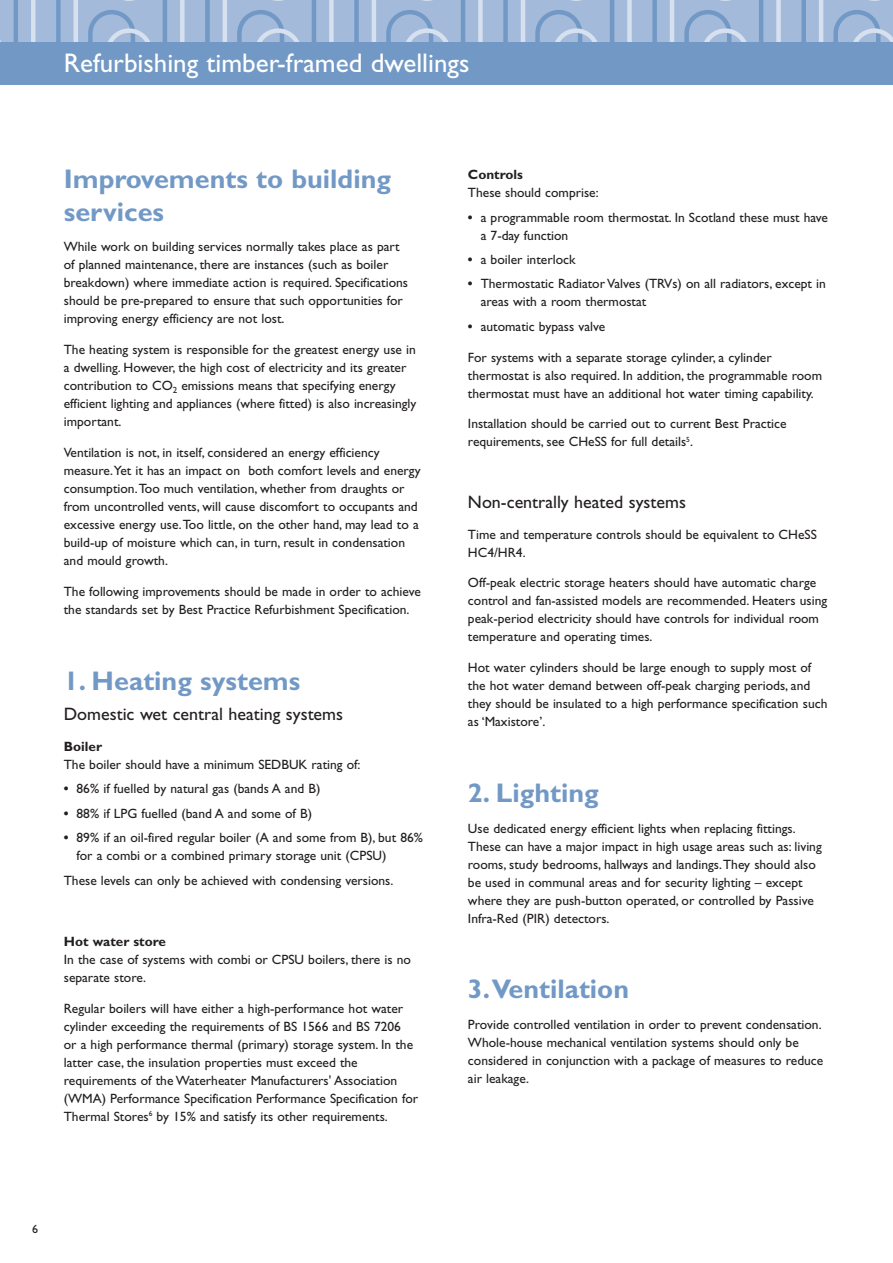
<style>
.page{position:relative;width:893px;height:1263px;background:#fff}
.page>*{position:absolute;margin:0;border:0;box-sizing:border-box;transform-origin:0 0}
.t1{font:700 27px/32.2px "Gill Sans";color:#7299c6}
.t2{font:27px "Gill Sans";color:#fff}
.t3{font:18px "Gill Sans";color:#231f20}
.t4{font:13.5px/18px "Gill Sans";color:#231f20}
.t5{font:700 13.5px "Gill Sans";color:#231f20}
.t6{font:12px "Gill Sans";color:#231f20}
.s1{font-weight:700}
</style>
<div class="page">
<svg style="left:0;top:0;width:892px;height:43px;background:#a1b8d9"></svg>
<div style="left:0;top:43px;width:892px;height:42px;background:#7299c6"></div>
<h1 class="t2" style="left:64px;top:53px;width:407px">Refurbishing timber-framed dwellings</h1>
<h1 class="t1" style="left:64px;top:166px;width:329px">Improvements to building services</h1>
<p class="t4" style="left:64px;top:239px;width:346px">While work on building services normally takes place as part of planned maintenance, there are instances (such as boiler breakdown) where immediate action is required. Specifications should be pre-prepared to ensure that such opportunities for improving energy efficiency are not lost.</p>
<p class="t4" style="left:64px;top:342px;width:354px">The heating system is responsible for the greatest energy use in a dwelling. However, the high cost of electricity and its greater contribution to CO<sub>2</sub> emissions means that specifying energy efficient lighting and appliances (where fitted) is also increasingly important.</p>
<p class="t4" style="left:64px;top:445px;width:358px">Ventilation is not, in itself, considered an energy efficiency measure.Yet it has an impact on both comfort levels and energy consumption.Too much ventilation, whether from draughts or from uncontrolled vents, will cause discomfort to occupants and excessive energy use.Too little, on the other hand, may lead to a build-up of moisture which can, in turn, result in condensation and mould growth.</p>
<p class="t4" style="left:64px;top:584px;width:358px">The following improvements should be made in order to achieve the standards set by Best Practice Refurbishment Specification.</p>
<h1 class="t1" style="left:64px;top:667px;width:238px">1. Heating systems</h1>
<h2 class="t3" style="left:64px;top:708px;width:281px">Domestic wet central heating systems</h2>
<p class="t5" style="left:64px;top:742px;width:40px">Boiler</p>
<p class="t4" style="left:64px;top:757px;width:298px">The boiler should have a minimum SEDBUK rating of:</p>
<p class="t4" style="left:64px;top:781px;width:258px"><span class="s1">•</span> 86% if fuelled by natural gas (bands A and B)</p>
<p class="t4" style="left:64px;top:806px;width:250px"><span class="s1">•</span> 88% if LPG fuelled (band A and some of B)</p>
<p class="t4" style="left:77px;top:830px;width:348px;text-indent:-13px"><span class="s1">•</span> 89% if an oil-fired regular boiler (A and some from B), but 86% for a combi or a combined primary storage unit (CPSU)</p>
<p class="t4" style="left:64px;top:872px;width:331px">These levels can only be achieved with condensing versions.</p>
<p class="t5" style="left:64px;top:937px;width:104px">Hot water store</p>
<p class="t4" style="left:64px;top:952px;width:349px">In the case of systems with combi or CPSU boilers, there is no separate store.</p>
<p class="t4" style="left:64px;top:1001px;width:356px">Regular boilers will have either a high-performance hot water cylinder exceeding the requirements of BS 1566 and BS 7206<br>or a high performance thermal (primary) storage system. In the latter case, the insulation properties must exceed the requirements of the Waterheater Manufacturers' Association (WMA) Performance Specification Performance Specification for Thermal Stores<sup>6</sup> by 15% and satisfy its other requirements.</p>
<p class="t5" style="left:468px;top:170px;width:56px">Controls</p>
<p class="t4" style="left:468px;top:185px;width:132px">These should comprise:</p>
<p class="t4" style="left:480px;top:210px;width:349px;text-indent:-13px"><span class="s1">•</span> a programmable room thermostat. In Scotland these must have a 7-day function</p>
<p class="t4" style="left:468px;top:252px;width:109px"><span class="s1">•</span> a boiler interlock</p>
<p class="t4" style="left:480px;top:276px;width:346px;text-indent:-13px"><span class="s1">•</span> Thermostatic Radiator Valves (TRVs) on all radiators, except in areas with a room thermostat</p>
<p class="t4" style="left:468px;top:319px;width:139px"><span class="s1">•</span> automatic bypass valve</p>
<p class="t4" style="left:468px;top:350px;width:355px">For systems with a separate storage cylinder, a cylinder thermostat is also required. In addition, the programmable room thermostat must have an additional hot water timing capability.</p>
<p class="t4" style="left:468px;top:416px;width:320px">Installation should be carried out to current Best Practice requirements, see CHeSS for full details<sup>5</sup>.</p>
<h2 class="t3" style="left:468px;top:496px;width:219px">Non-centrally heated systems</h2>
<p class="t4" style="left:468px;top:527px;width:350px">Time and temperature controls should be equivalent to CHeSS<br>HC4/HR4.</p>
<p class="t4" style="left:468px;top:575px;width:361px">Off-peak electric storage heaters should have automatic charge control and fan-assisted models are recommended. Heaters using peak-period electricity should have controls for individual room temperature and operating times.</p>
<p class="t4" style="left:468px;top:660px;width:361px">Hot water cylinders should be large enough to supply most of the hot water demand between off-peak charging periods, and they should be insulated to a high performance specification such as ‘Maxistore’.</p>
<h1 class="t1" style="left:468px;top:780px;width:132px">2. Lighting</h1>
<p class="t4" style="left:468px;top:821px;width:355px">Use dedicated energy efficient lights when replacing fittings.<br>These can have a major impact in high usage areas such as: living rooms, study bedrooms, hallways and landings.They should also be used in communal areas and for security lighting – except where they are push-button operated, or controlled by Passive Infra-Red (PIR) detectors.</p>
<h1 class="t1" style="left:468px;top:976px;width:163px">3.Ventilation</h1>
<p class="t4" style="left:468px;top:1017px;width:357px">Provide controlled ventilation in order to prevent condensation.<br>Whole-house mechanical ventilation systems should only be considered in conjunction with a package of measures to reduce air leakage.</p>
<p class="t6" style="left:32px;top:1225px;width:7px">6</p>
</div>
